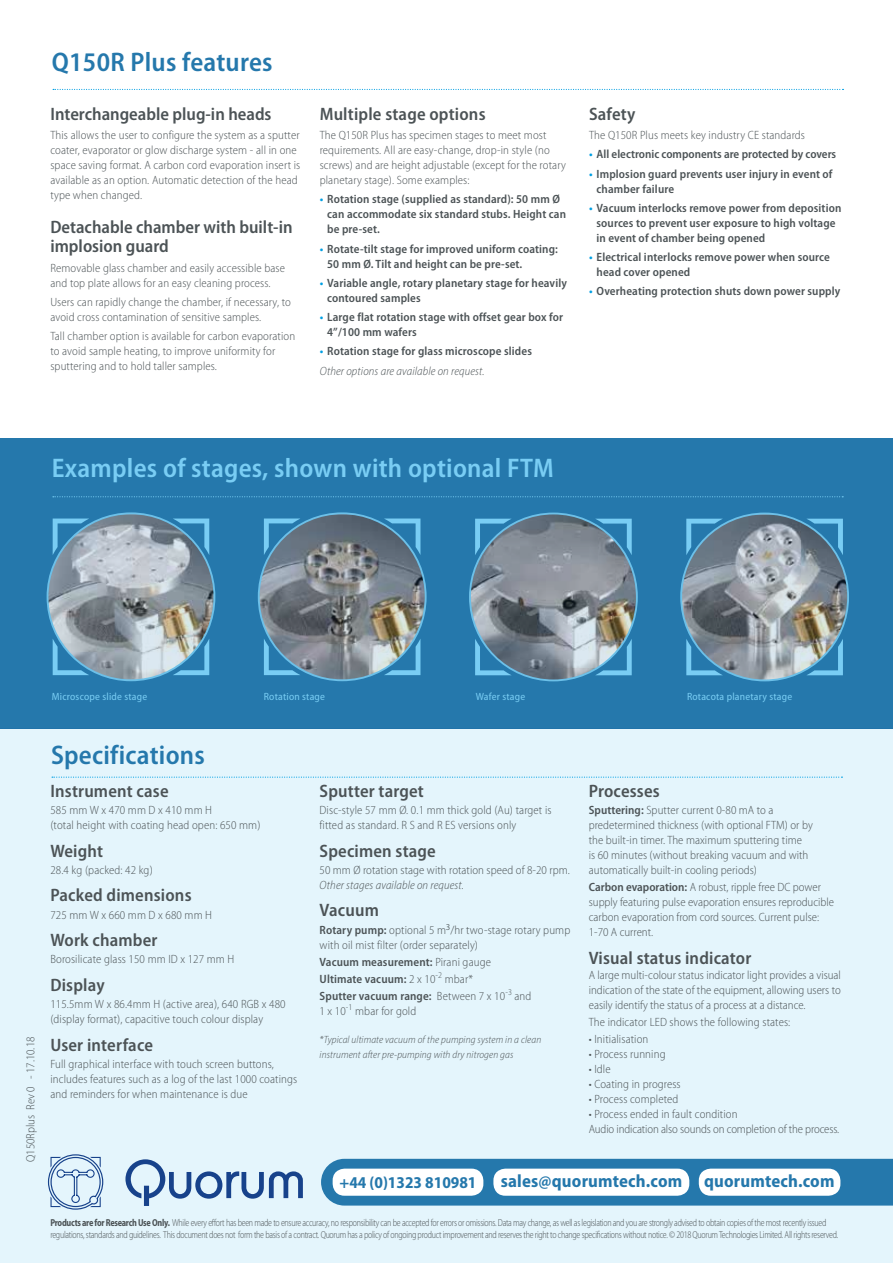
<style>
.page{position:relative;width:893px;height:1263px;background:#fff}
.page>*{position:absolute;margin:0;border:0;box-sizing:border-box;transform-origin:0 0}
.t1{font:500 54.45px "Bauhaus";color:#17428b}
.t2{font:600 semi-condensed 27px "Myriad Pro";letter-spacing:.01em;color:#79cdf4}
.t3{font:600 semi-condensed 27px "Myriad Pro";letter-spacing:.01em;color:#2578ac}
.t4{font:600 semi-condensed 18px/19.5px "Myriad Pro";letter-spacing:.01em;color:#4c5356}
.t5{font:700 semi-condensed 18px "Myriad Pro";letter-spacing:.01em;color:#2578ac}
.t6{font:700 semi-condensed 16.5px "Myriad Pro";color:#2578ac}
.t7{font:300 semi-condensed 12px/15px "Myriad Pro";letter-spacing:.01em;color:#4c5356}
.t8{font:600 semi-condensed 12px/15px "Myriad Pro";letter-spacing:.01em;color:#4c5356}
.t9{font:300 semi-condensed 12px/15px "Myriad Pro";letter-spacing:-.01em;color:#4c5356}
.t10{font:italic 300 semi-condensed 12px "Myriad Pro";letter-spacing:.01em;color:#4c5356}
.t11{font:italic 300 semi-condensed 10.5px/15px "Myriad Pro";letter-spacing:.01em;color:#4c5356}
.t12{font:semi-condensed 10.5px "Myriad Pro";letter-spacing:.02em;color:#79cdf4}
.t13{font:300 semi-condensed 10.2px/12.1px "Myriad Pro";letter-spacing:-.03em;color:#4c5356;scale:.87 1}
.s1{color:#009fe3}
.s2{font-weight:300;font-style:italic}
.s3{font-weight:600}
.s4{font-size:15px}
.s5{font-weight:300}
.s6{font-weight:700}
</style>
<div class="page">
<div style="left:0;top:438px;width:893px;height:290px;background:#2578ac"></div>
<div style="left:0;top:728px;width:893px;height:535px;background:#e4f5fc"></div>
<svg style="left:48px;top:1154px;width:56px;height:56px"></svg>
<div style="left:321px;top:1159px;width:572px;height:46px;background:#2578ac"></div>
<div style="left:699px;top:1168px;width:141px;height:28px;background:#fff;border-radius:12px"></div>
<div style="left:493px;top:1168px;width:196px;height:28px;background:#fff;border-radius:12px"></div>
<div style="left:333px;top:1168px;width:150px;height:28px;background:#fff;border-radius:12px"></div>
<svg style="left:53px;top:89px;width:790px;height:1px"></svg>
<svg style="left:52px;top:776px;width:790px;height:2px"></svg>
<svg style="left:53px;top:496px;width:790px;height:1px"></svg>
<img style="left:48px;top:515px;width:166px;height:165px">
<img style="left:259px;top:515px;width:165px;height:165px">
<svg style="left:595px;top:519px;width:37px;height:36px"></svg>
<svg style="left:475px;top:639px;width:37px;height:36px"></svg>
<svg style="left:595px;top:639px;width:37px;height:36px"></svg>
<svg style="left:475px;top:519px;width:37px;height:36px"></svg>
<img style="left:470px;top:513px;width:167px;height:167px;border-radius:83px">
<img style="left:682px;top:514px;width:166px;height:166px">
<h2 class="t3" style="left:52px;top:45px;width:222px">Q150R Plus features</h2>
<h3 class="t4" style="left:50px;top:104px;width:223px">Interchangeable plug-in heads</h3>
<p class="t7" style="left:50px;top:127px;width:251px">This allows the user to configure the system as a sputter coater, evaporator or glow discharge system - all in one space saving format. A carbon cord evaporation insert is available as an option. Automatic detection of the head type when changed.</p>
<h3 class="t4" style="left:50px;top:217px;width:244px">Detachable chamber with built-in implosion guard</h3>
<p class="t7" style="left:50px;top:260px;width:236px">Removable glass chamber and easily accessible base and top plate allows for an easy cleaning process.</p>
<p class="t7" style="left:50px;top:294px;width:242px">Users can rapidly change the chamber, if necessary, to avoid cross contamination of sensitive samples.</p>
<p class="t7" style="left:50px;top:328px;width:246px">Tall chamber option is available for carbon evaporation to avoid sample heating, to improve uniformity for sputtering and to hold taller samples.</p>
<h3 class="t4" style="left:320px;top:104px;width:167px">Multiple stage options</h3>
<p class="t7" style="left:320px;top:127px;width:248px">The Q150R Plus has specimen stages to meet most requirements. All are easy-change, drop-in style (no screws) and are height adjustable (except for the rotary planetary stage). Some examples:</p>
<p class="t8" style="left:327px;top:192px;width:240px;text-indent:-8px"><span class="s1">•</span> Rotation stage (supplied as standard): 50 mm Ø can accommodate six standard stubs. Height can be pre-set.</p>
<p class="t8" style="left:327px;top:241px;width:232px;text-indent:-8px"><span class="s1">•</span> Rotate-tilt stage for improved uniform coating:<br>50 mm Ø. Tilt and height can be pre-set.</p>
<p class="t8" style="left:327px;top:275px;width:241px;text-indent:-8px"><span class="s1">•</span> Variable angle, rotary planetary stage for heavily contoured samples</p>
<p class="t8" style="left:327px;top:309px;width:237px;text-indent:-8px"><span class="s1">•</span> Large flat rotation stage with offset gear box for<br>4”/100 mm wafers</p>
<p class="t8" style="left:320px;top:341px;width:214px;line-height:19.2px"><span class="s1">•</span> Rotation stage for glass microscope slides<br><span class="s2">Other options are available on request.</span></p>
<h3 class="t4" style="left:589px;top:104px;width:48px">Safety</h3>
<p class="t7" style="left:589px;top:127px;width:218px">The Q150R Plus meets key industry CE standards</p>
<p class="t8" style="left:589px;top:147px;width:249px"><span class="s1">•</span> All electronic components are protected by covers</p>
<p class="t8" style="left:596px;top:166px;width:238px;text-indent:-8px"><span class="s1">•</span> Implosion guard prevents user injury in event of chamber failure</p>
<p class="t8" style="left:596px;top:200px;width:246px;text-indent:-8px"><span class="s1">•</span> Vacuum interlocks remove power from deposition sources to prevent user exposure to high voltage in event of chamber being opened</p>
<p class="t8" style="left:596px;top:249px;width:235px;text-indent:-8px"><span class="s1">•</span> Electrical interlocks remove power when source head cover opened</p>
<p class="t8" style="left:589px;top:284px;width:253px"><span class="s1">•</span> Overheating protection shuts down power supply</p>
<h2 class="t2" style="left:52px;top:451px;width:504px">Examples of stages, shown with optional FTM</h2>
<p class="t12" style="left:52px;top:690px;width:97px">Microscope slide stage</p>
<p class="t12" style="left:264px;top:690px;width:63px">Rotation stage</p>
<p class="t12" style="left:476px;top:690px;width:51px">Wafer stage</p>
<p class="t12" style="left:687px;top:690px;width:107px">Rotacota planetary stage</p>
<p class="t7" style="left:23px;top:1162px;width:127px;rotate:-90deg">Q150Rplus Rev 0 - 17.10.18</p>
<h2 class="t3" style="left:51px;top:738px;width:155px">Specifications</h2>
<h3 class="t4" style="left:50px;top:780px;width:120px">Instrument case</h3>
<p class="t7" style="left:50px;top:802px;width:212px">585 mm W x 470 mm D x 410 mm H<br>(total height with coating head open: 650 mm)</p>
<h3 class="t4" style="left:50px;top:840px;width:54px">Weight</h3>
<p class="t7" style="left:50px;top:862px;width:104px">28.4 kg (packed: 42 kg)</p>
<h3 class="t4" style="left:50px;top:885px;width:143px">Packed dimensions</h3>
<p class="t7" style="left:50px;top:907px;width:163px">725 mm W x 660 mm D x 680 mm H</p>
<h3 class="t4" style="left:50px;top:930px;width:109px">Work chamber</h3>
<p class="t7" style="left:50px;top:952px;width:185px">Borosilicate glass 150 mm ID x 127 mm H</p>
<h3 class="t4" style="left:50px;top:975px;width:56px">Display</h3>
<p class="t7" style="left:50px;top:997px;width:237px">115.5mm W x 86.4mm H (active area), 640 RGB x 480 (display format), capacitive touch colour display</p>
<h3 class="t4" style="left:50px;top:1035px;width:104px">User interface</h3>
<p class="t7" style="left:50px;top:1057px;width:248px">Full graphical interface with touch screen buttons, includes features such as a log of the last 1000 coatings and reminders for when maintenance is due</p>
<h1 class="t1" style="left:124px;top:1147px;width:183px">Quorum</h1>
<h3 class="t4" style="left:320px;top:780px;width:106px">Sputter target</h3>
<p class="t7" style="left:320px;top:802px;width:233px">Disc-style 57 mm Ø. 0.1 mm thick gold (Au) target is fitted as standard. R S and R ES versions only</p>
<h3 class="t4" style="left:320px;top:840px;width:118px">Specimen stage</h3>
<p class="t7" style="left:320px;top:862px;width:252px">50 mm Ø rotation stage with rotation speed of 8-20 rpm.</p>
<p class="t10" style="left:320px;top:877px;width:146px">Other stages available on request.</p>
<h3 class="t4" style="left:320px;top:900px;width:61px">Vacuum</h3>
<p class="t7" style="left:320px;top:922px;width:252px"><span class="s3">Rotary pump:</span> optional 5 m<span class="s4">3</span>/hr two-stage rotary pump with oil mist filter (order separately)</p>
<p class="t8" style="left:320px;top:953px;width:213px;line-height:17.1px">Vacuum measurement: <span class="s5">Pirani gauge<br></span>Ultimate vacuum: <span class="s5">2 x 10</span><sup>-2</sup> <span class="s5">mbar*<br></span>Sputter vacuum range: <span class="s5">Between 7 x 10</span><sup>-3</sup> <span class="s5">and</span></p>
<p class="t7" style="left:320px;top:1003px;width:98px">1 x 10<sup>-1</sup> mbar for gold</p>
<p class="t11" style="left:320px;top:1032px;width:223px">*Typical ultimate vacuum of the pumping system in a clean instrument after pre-pumping with dry nitrogen gas</p>
<h3 class="t4" style="left:589px;top:780px;width:73px">Processes</h3>
<p class="t7" style="left:589px;top:802px;width:226px"><span class="s3">Sputtering:</span> Sputter current 0-80 mA to a predetermined thickness (with optional FTM) or by the built-in timer. The maximum sputtering time<br>is 60 minutes (without breaking vacuum and with automatically built-in cooling periods)</p>
<p class="t7" style="left:589px;top:879px;width:247px"><span class="s3">Carbon evaporation:</span> A robust, ripple free DC power supply featuring pulse evaporation ensures reproducible carbon evaporation from cord sources. Current pulse:<br>1-70 A current.</p>
<h3 class="t4" style="left:589px;top:947px;width:164px">Visual status indicator</h3>
<p class="t7" style="left:589px;top:967px;width:254px;text-align:justify">A large multi-colour status indicator light provides a visual indication of the state of the equipment, allowing users to easily identify the status of a process at a distance.</p>
<p class="t7" style="left:589px;top:1014px;width:203px">The indicator LED shows the following states:</p>
<p class="t7" style="left:589px;top:1031px;width:61px">• Initialisation</p>
<p class="t7" style="left:589px;top:1046px;width:78px">• Process running</p>
<p class="t7" style="left:589px;top:1061px;width:23px">• Idle</p>
<p class="t7" style="left:589px;top:1076px;width:93px">• Coating in progress</p>
<p class="t7" style="left:589px;top:1091px;width:91px">• Process completed</p>
<p class="t9" style="left:589px;top:1106px;width:252px">• Process ended in fault condition<br>Audio indication also sounds on completion of the process.</p>
<h3 class="t6" style="left:339px;top:1172px;width:138px">+44 (0)1323 810981</h3>
<h3 class="t5" style="left:501px;top:1170px;width:335px">sales@quorumtech.com quorumtech.com</h3>
<p class="t13" style="left:50px;top:1216px;width:907px"><span class="s6">Products are for Research Use Only.</span> While every effort has been made to ensure accuracy, no responsibility can be accepted for errors or omissions. Data may change, as well as legislation and you are strongly advised to obtain copies of the most recently issued regulations, standards and guidelines. This document does not form the basis of a contract. Quorum has a policy of ongoing product improvement and reserves the right to change specifications without notice. © 2018 Quorum Technologies Limited. All rights reserved.</p>
</div>
